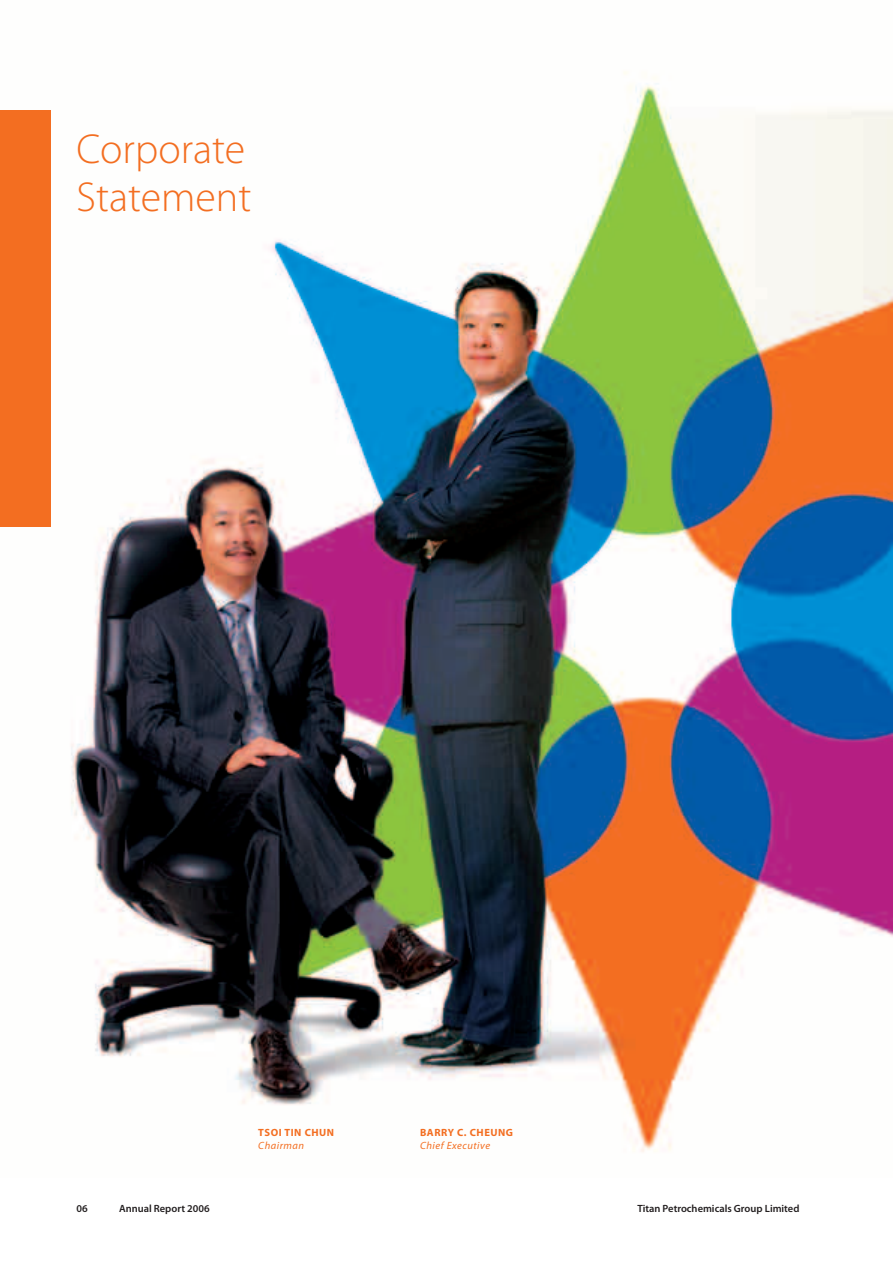
<style>
.page{position:relative;width:893px;height:1263px;background:#fff}
.page>*{position:absolute;margin:0;border:0;box-sizing:border-box;transform-origin:0 0}
.t1{font:300 42px/48px "Myriad Pro";color:#f36e21}
.t2{font:600 10.5px "Myriad Pro";color:#231f20}
.t3{font:700 10.5px "Myriad Pro";letter-spacing:.05em;color:#f36e21}
.t4{font:italic 10.5px "Myriad Pro";letter-spacing:.05em;color:#f36e21}
</style>
<div class="page">
<img style="left:0;top:71px;width:893px;height:1081px">
<div style="left:0;top:111px;width:51px;height:416px;background:#f36e21"></div>
<h1 class="t1" style="left:77px;top:128px;width:176px">Corporate<br>Statement</h1>
<p class="t3" style="left:258px;top:1128px;width:77px">TSOI TIN CHUN</p>
<p class="t4" style="left:258px;top:1142px;width:47px">Chairman</p>
<p class="t3" style="left:420px;top:1128px;width:95px">BARRY C. CHEUNG</p>
<p class="t4" style="left:420px;top:1142px;width:72px">Chief Executive</p>
<p class="t2" style="left:77px;top:1204px;width:13px">06</p>
<p class="t2" style="left:119px;top:1204px;width:92px">Annual Report 2006</p>
<p class="t2" style="left:637px;top:1204px;width:164px">Titan Petrochemicals Group Limited</p>
</div>
